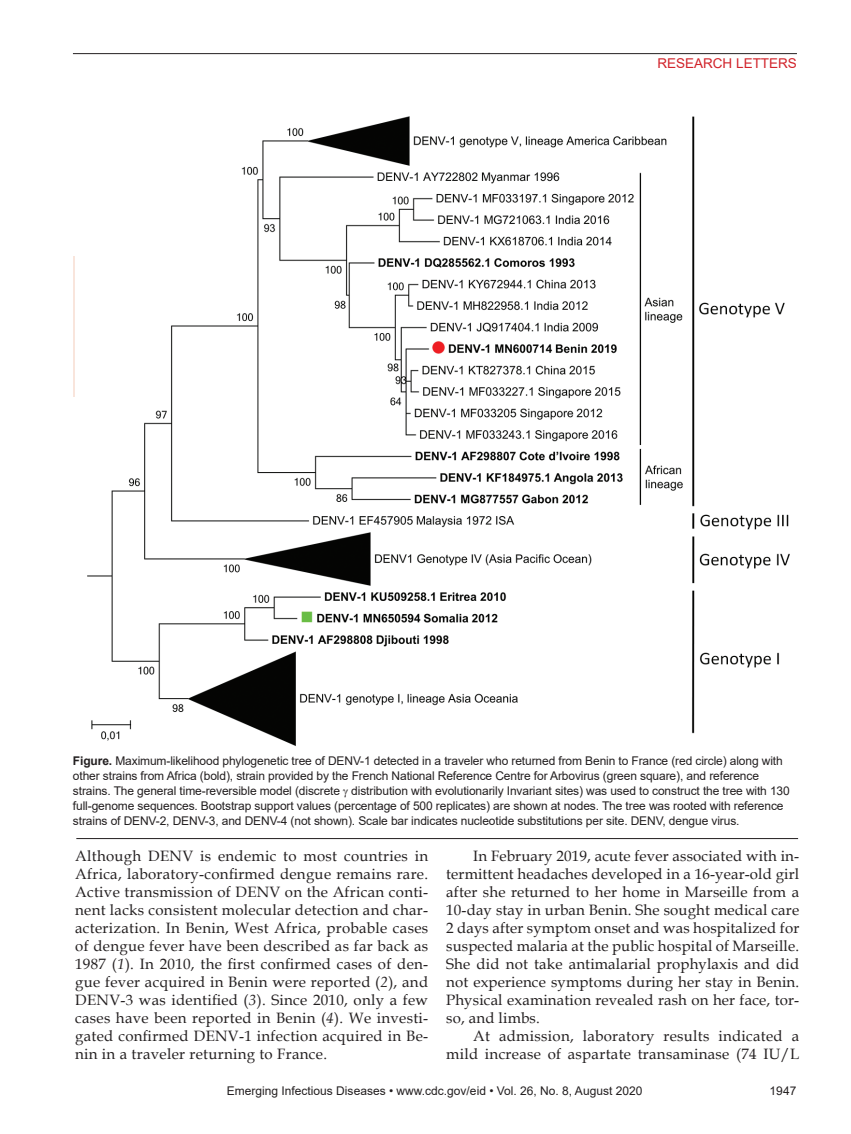
<style>
.page{position:relative;width:851px;height:1134px;background:#fff}
.page>*{position:absolute;margin:0;border:0;box-sizing:border-box;transform-origin:0 0}
.Drop_Cap{font:15px/18px "Book Antiqua";letter-spacing:.02em;color:#231f20;text-align:justify}
.Body_Text{font:15px/18px "Book Antiqua";letter-spacing:.02em;color:#231f20;text-align:justify}
.t1{font:13.5px "Arial";color:#d1232a}
.Figure_Legend{font:12px/15px "Arial";letter-spacing:-.01em;color:#231f20}
.s1{font-weight:700}
.s2{font-style:italic}
</style>
<div class="page">
<hr style="left:73px;top:53px;width:723px;height:1px;background:#231f20">
<img style="left:87px;top:116px;width:703px;height:630px">
<hr style="left:76px;top:838px;width:722px;height:1px;background:#231f20">
<p class="t1" style="left:657px;top:54px;width:141px">RESEARCH LETTERS</p>
<p class="Figure_Legend" style="left:73px;top:753px;width:718px"><span class="s1">Figure.</span> Maximum-likelihood phylogenetic tree of DENV-1 detected in a traveler who returned from Benin to France (red circle) along with other strains from Africa (bold), strain provided by the French National Reference Centre for Arbovirus (green square), and reference strains. The general time-reversible model (discrete distribution with evolutionarily Invariant sites) was used to construct the tree with 130 full-genome sequences. Bootstrap support values (percentage of 500 replicates) are shown at nodes. The tree was rooted with reference strains of DENV-2, DENV-3, and DENV-4 (not shown). Scale bar indicates nucleotide substitutions per site. DENV, dengue virus.</p>
<p class="Drop_Cap" style="left:75px;top:847px;width:354px">Although DENV is endemic to most countries in Africa, laboratory-confirmed dengue remains rare.<br>Active transmission of DENV on the African conti&shy;nent lacks consistent molecular detection and char&shy;acterization. In Benin, West Africa, probable cases of dengue fever have been described as far back as 1987 (<span class="s2">1</span>). In 2010, the first confirmed cases of den&shy;gue fever acquired in Benin were reported (<span class="s2">2</span>), and DENV-3 was identified (<span class="s2">3</span>). Since 2010, only a few cases have been reported in Benin (<span class="s2">4</span>). We investi&shy;gated confirmed DENV-1 infection acquired in Be&shy;nin in a traveler returning to France.</p>
<p class="Body_Text" style="left:446px;top:847px;width:354px;text-indent:27px">In February 2019, acute fever associated with in&shy;termittent headaches developed in a 16-year-old girl after she returned to her home in Marseille from a 10-day stay in urban Benin. She sought medical care 2 days after symptom onset and was hospitalized for suspected malaria at the public hospital of Marseille.<br>She did not take antimalarial prophylaxis and did not experience symptoms during her stay in Benin.<br>Physical examination revealed rash on her face, tor&shy;so, and limbs.</p>
<p class="Body_Text" style="left:446px;top:1027px;width:354px;text-align:right">At admission, laboratory results indicated a mild increase of aspartate transaminase (74 IU/L</p>
<p class="Figure_Legend" style="left:227px;top:1084px;width:417px">Emerging Infectious Diseases • www.cdc.gov/eid • Vol. 26, No. 8, August 2020</p>
<p class="Figure_Legend" style="left:769px;top:1084px;width:28px">1947</p>
</div>
